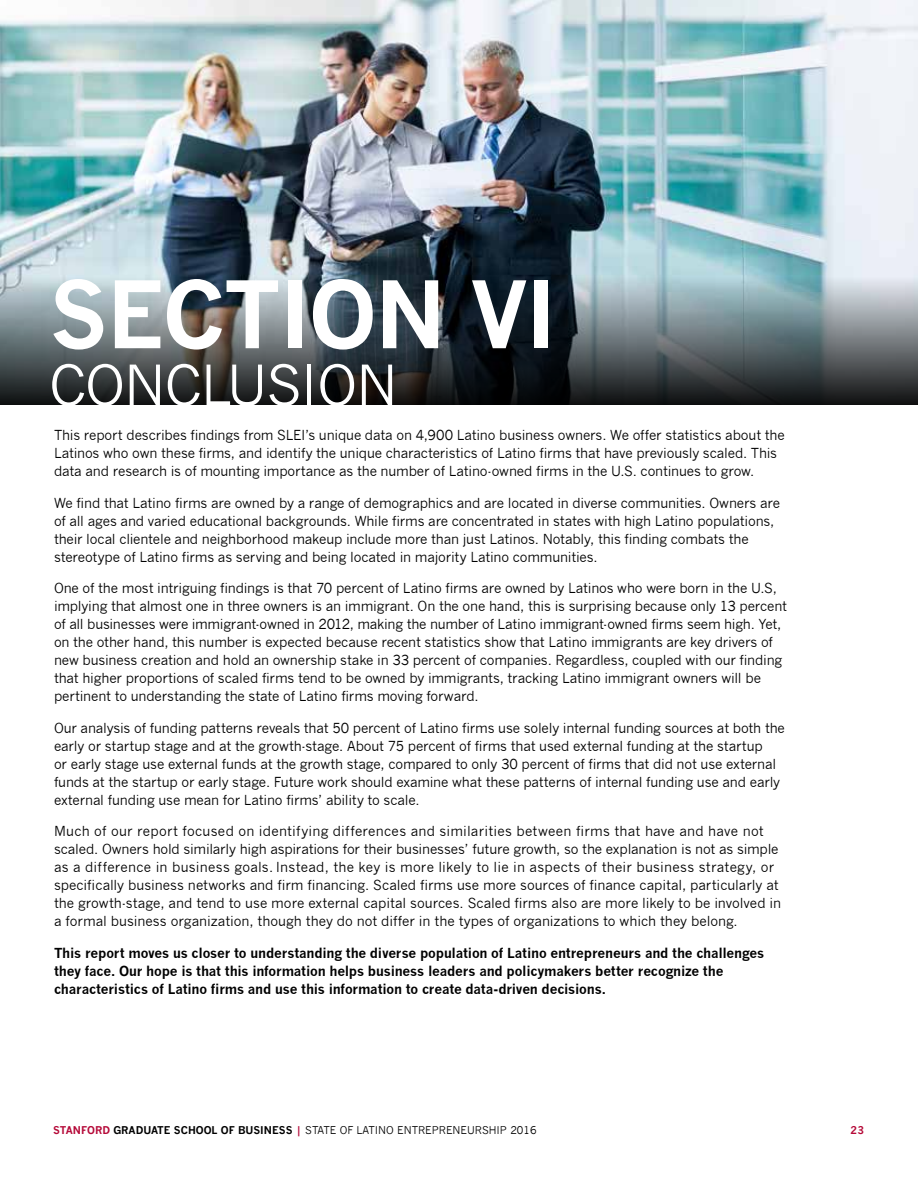
<style>
.page{position:relative;width:918px;height:1188px;background:#fff}
.page>*{position:absolute;margin:0;border:0;box-sizing:border-box;transform-origin:0 0}
.t1{font:700 90.9px "News Gothic";letter-spacing:-.02em;color:#fff}
.t2{font:55.05px "News Gothic";letter-spacing:-.02em;color:#fff}
.t3{font:13.5px/18px "News Gothic";letter-spacing:-.01em;color:#000}
.t4{font:700 13.5px/18px "News Gothic";letter-spacing:-.015em;color:#000}
.t5{font:10.5px "News Gothic";color:#000}
.t6{font:700 10.5px "News Gothic";color:#b50938}
.s1{font-weight:700;color:#b50938}
.s2{font-weight:700}
</style>
<div class="page">
<img style="left:0;top:0;width:918px;height:276px">
<svg style="left:0;top:276px;width:918px;height:129px"></svg>
<h1 class="t1" style="left:49px;top:259px;width:510px">SECTION VI</h1>
<h2 class="t2" style="left:49px;top:353px;width:350px">CONCLUSION</h2>
<p class="t3" style="left:54px;top:426px;width:732px">This report describes findings from SLEI’s unique data on 4,900 Latino business owners. We offer statistics about the<br>Latinos who own these firms, and identify the unique characteristics of Latino firms that have previously scaled. This data and research is of mounting importance as the number of Latino-owned firms in the U.S. continues to grow.</p>
<p class="t3" style="left:54px;top:494px;width:728px">We find that Latino firms are owned by a range of demographics and are located in diverse communities. Owners are of all ages and varied educational backgrounds. While firms are concentrated in states with high Latino populations, their local clientele and neighborhood makeup include more than just Latinos. Notably, this finding combats the stereotype of Latino firms as serving and being located in majority Latino communities.</p>
<p class="t3" style="left:54px;top:579px;width:735px">One of the most intriguing findings is that 70 percent of Latino firms are owned by Latinos who were born in the U.S, implying that almost one in three owners is an immigrant. On the one hand, this is surprising because only 13 percent of all businesses were immigrant-owned in 2012, making the number of Latino immigrant-owned firms seem high. Yet, on the other hand, this number is expected because recent statistics show that Latino immigrants are key drivers of new business creation and hold an ownership stake in 33 percent of companies. Regardless, coupled with our finding that higher proportions of scaled firms tend to be owned by immigrants, tracking Latino immigrant owners will be pertinent to understanding the state of Latino firms moving forward.</p>
<p class="t3" style="left:54px;top:719px;width:732px">Our analysis of funding patterns reveals that 50 percent of Latino firms use solely internal funding sources at both the early or startup stage and at the growth-stage. About 75 percent of firms that used external funding at the startup<br>or early stage use external funds at the growth stage, compared to only 30 percent of firms that did not use external funds at the startup or early stage. Future work should examine what these patterns of internal funding use and early external funding use mean for Latino firms’ ability to scale.</p>
<p class="t3" style="left:54px;top:822px;width:729px">Much of our report focused on identifying differences and similarities between firms that have and have not scaled. Owners hold similarly high aspirations for their businesses’ future growth, so the explanation is not as simple as a difference in business goals. Instead, the key is more likely to lie in aspects of their business strategy, or specifically business networks and firm financing. Scaled firms use more sources of finance capital, particularly at the growth-stage, and tend to use more external capital sources. Scaled firms also are more likely to be involved in a formal business organization, though they do not differ in the types of organizations to which they belong.</p>
<p class="t4" style="left:54px;top:943px;width:712px">This report moves us closer to understanding the diverse population of Latino entrepreneurs and the challenges they face. Our hope is that this information helps business leaders and policymakers better recognize the characteristics of Latino firms and use this information to create data-driven decisions.</p>
<p class="t5" style="left:53px;top:1124px;width:485px"><span class="s1">STANFORD</span> <span class="s2">GRADUATE SCHOOL OF BUSINESS</span> <span class="s1">|</span> STATE OF LATINO ENTREPRENEURSHIP 2016</p>
<p class="t6" style="left:850px;top:1124px;width:15px">23</p>
</div>
